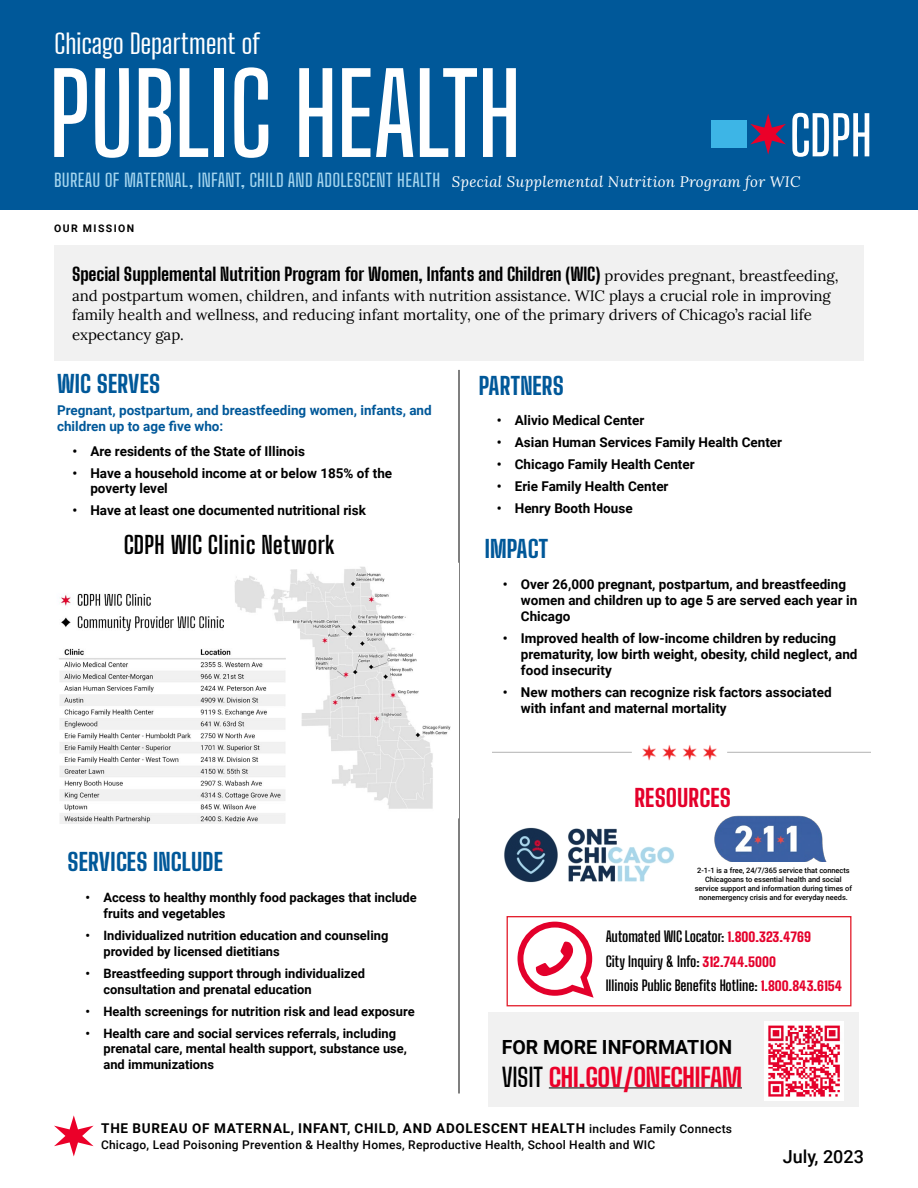
<style>
.page{position:relative;width:918px;height:1188px;background:#fff}
.page>*{position:absolute;margin:0;border:0;box-sizing:border-box;transform-origin:0 0}
.t1{font:600 111px "Big Shoulders Display";letter-spacing:-.01em;color:#fff}
.t2{font:600 54px "Big Shoulders Display";color:#fff}
.t3{font:27px "Big Shoulders Text";letter-spacing:-.005em;color:#fff}
.t4{font:800 25.5px "Big Shoulders Text";letter-spacing:-.01em;color:#eb0029}
.t5{font:800 24px "Big Shoulders Display";letter-spacing:.005em;color:#005899}
.t6{font:700 24px "Big Shoulders Display";letter-spacing:.01em;color:#000}
.t7{font:800 24px "Big Shoulders Display";letter-spacing:.005em;color:#e4002b}
.t8{font:700 19.5px "Roboto";color:#000}
.t9{font:800 18px "Big Shoulders Display";letter-spacing:-.005em;color:#000}
.t10{font:500 18px "Big Shoulders Text";letter-spacing:.01em;color:#a4d5ee}
.t11{font:500 18px "Roboto";color:#000}
.t12{font:15px/19.5px "Lora";color:#000}
.t13{font:700 14.55px/24.5px "Big Shoulders Display";letter-spacing:-.005em;color:#000}
.t14{font:700 13.5px/15.9px "Roboto";color:#000}
.t15{font:700 13.5px/15.9px "Roboto";color:#005899}
.t16{font:700 13.5px "Roboto";letter-spacing:.055em;color:#000}
.t17{font:700 12.9px/15.9px "Roboto";color:#000}
.t18{font:500 12px "Roboto";letter-spacing:.02em;color:#000}
.t19{font:700 10.5px "Roboto";letter-spacing:.135em;color:#000}
.t20{font:500 7.5px/9px "Roboto";letter-spacing:-.005em;color:#000;text-align:center}
.s1{font-family:"Lora";font-weight:400;font-style:italic;font-size:15px;color:#fff}
.s2{font-family:"Lora";font-weight:400;font-size:15px}
.s3{font-family:"Big Shoulders Text";font-weight:900;font-size:13.2px;color:#e4002b}
.s4{font-weight:600;color:#000}
.s5{font-weight:500;font-size:12px}
</style>
<div class="page">
<div style="left:54px;top:245px;width:810px;height:116px;background:#f1f1f1"></div>
<div style="left:0;top:0;width:918px;height:210px;background:#005899"></div>
<svg style="left:750px;top:114px;width:36px;height:41px"></svg>
<div style="left:711px;top:120px;width:36px;height:28px;background:#3db5e6"></div>
<svg style="left:54px;top:1115px;width:40px;height:41px"></svg>
<hr style="left:459px;top:370px;width:1px;height:723px;background:#000">
<div style="left:488px;top:1012px;width:371px;height:95px;background:#f1f1f1"></div>
<hr style="left:549px;top:1088px;width:193px;height:1px;background:#000">
<img style="left:764px;top:1022px;width:80px;height:79px">
<div style="left:507px;top:916px;width:344px;height:90px;background:#fff;border:1px solid #e31e2d"></div>
<svg style="left:517px;top:922px;width:77px;height:76px"></svg>
<img style="left:714px;top:816px;width:113px;height:46px">
<img style="left:234px;top:566px;width:225px;height:253px">
<img style="left:59px;top:588px;width:227px;height:236px">
<img style="left:492px;top:745px;width:378px;height:16px">
<img style="left:504px;top:827px;width:170px;height:56px">
<h3 class="t3" style="left:54px;top:22px;width:208px">Chicago Department of</h3>
<h1 class="t1" style="left:49px;top:29px;width:474px">PUBLIC HEALTH</h1>
<h3 class="t10" style="left:54px;top:166px;width:748px">BUREAU OF MATERNAL, INFANT, CHILD AND ADOLESCENT HEALTH <span class="s1">Special Supplemental Nutrition Program for WIC</span></h3>
<h2 class="t2" style="left:790px;top:94px;width:84px">CDPH</h2>
<p class="t19" style="left:54px;top:221px;width:82px">OUR MISSION</p>
<h3 class="t9" style="left:72px;top:259px;width:768px">Special Supplemental Nutrition Program for Women, Infants and Children (WIC) <span class="s2">provides pregnant, breastfeeding,</span></h3>
<p class="t12" style="left:72px;top:285px;width:760px">and postpartum women, children, and infants with nutrition assistance. WIC plays a crucial role in improving family health and wellness, and reducing infant mortality, one of the primary drivers of Chicago’s racial life expectancy gap.</p>
<h3 class="t5" style="left:57px;top:364px;width:105px">WIC SERVES</h3>
<p class="t15" style="left:57px;top:402px;width:376px">Pregnant, postpartum, and breastfeeding women, infants, and children up to age five who:</p>
<p class="t14" style="left:72px;top:442px;width:234px">• Are residents of the State of Illinois</p>
<p class="t14" style="left:90px;top:464px;width:303px;text-indent:-18px">• Have a household income at or below 185% of the poverty level</p>
<p class="t14" style="left:72px;top:502px;width:295px">• Have at least one documented nutritional risk</p>
<h3 class="t6" style="left:124px;top:525px;width:213px">CDPH WIC Clinic Network</h3>
<h3 class="t5" style="left:67px;top:842px;width:157px">SERVICES INCLUDE</h3>
<p class="t17" style="left:103px;top:889px;width:315px;text-indent:-18px">• Access to healthy monthly food packages that include fruits and vegetables</p>
<p class="t17" style="left:103px;top:927px;width:286px;text-indent:-18px">• Individualized nutrition education and counseling provided by licensed dietitians</p>
<p class="t17" style="left:103px;top:965px;width:263px;text-indent:-18px">• Breastfeeding support through individualized consultation and prenatal education</p>
<p class="t17" style="left:86px;top:1003px;width:331px">• Health screenings for nutrition risk and lead exposure</p>
<p class="t17" style="left:103px;top:1025px;width:305px;text-indent:-18px">• Health care and social services referrals, including prenatal care, mental health support, substance use, and immunizations</p>
<h3 class="t5" style="left:479px;top:366px;width:87px">PARTNERS</h3>
<p class="t14" style="left:497px;top:412px;width:149px">• Alivio Medical Center</p>
<p class="t14" style="left:497px;top:434px;width:287px">• Asian Human Services Family Health Center</p>
<p class="t14" style="left:497px;top:456px;width:199px">• Chicago Family Health Center</p>
<p class="t14" style="left:497px;top:478px;width:173px">• Erie Family Health Center</p>
<p class="t14" style="left:497px;top:500px;width:137px">• Henry Booth House</p>
<h3 class="t5" style="left:485px;top:529px;width:65px">IMPACT</h3>
<p class="t14" style="left:521px;top:576px;width:338px;text-indent:-18px">• Over 26,000 pregnant, postpartum, and breastfeeding women and children up to age 5 are served each year in<br>Chicago</p>
<p class="t14" style="left:521px;top:630px;width:338px;text-indent:-18px">• Improved health of low-income children by reducing prematurity, low birth weight, obesity, child neglect, and food insecurity</p>
<p class="t14" style="left:521px;top:683px;width:312px;text-indent:-18px">• New mothers can recognize risk factors associated with infant and maternal mortality</p>
<h3 class="t7" style="left:635px;top:778px;width:98px">RESOURCES</h3>
<p class="t20" style="left:695px;top:866px;width:159px">2-1-1 is a free, 24/7/365 service that connects Chicagoans to essential health and social service support and information during times of nonemergency crisis and for everyday needs.</p>
<p class="t13" style="left:606px;top:924px;width:238px">Automated WIC Locator: <span class="s3">1.800.323.4769<br></span>City Inquiry &amp; Info: <span class="s3">312.744.5000<br></span>Illinois Public Benefits Hotline: <span class="s3">1.800.843.6154</span></p>
<h3 class="t8" style="left:502px;top:1034px;width:232px">FOR MORE INFORMATION</h3>
<h3 class="t4" style="left:502px;top:1056px;width:242px"><span class="s4">VISIT</span> CHI.GOV/ONECHIFAM</h3>
<p class="t16" style="left:101px;top:1119px;width:632px">THE BUREAU OF MATERNAL, INFANT, CHILD, AND ADOLESCENT HEALTH <span class="s5">includes Family Connects</span></p>
<p class="t18" style="left:101px;top:1137px;width:556px">Chicago, Lead Poisoning Prevention &amp; Healthy Homes, Reproductive Health, School Health and WIC</p>
<h3 class="t11" style="left:783px;top:1143px;width:83px">July, 2023</h3>
</div>
